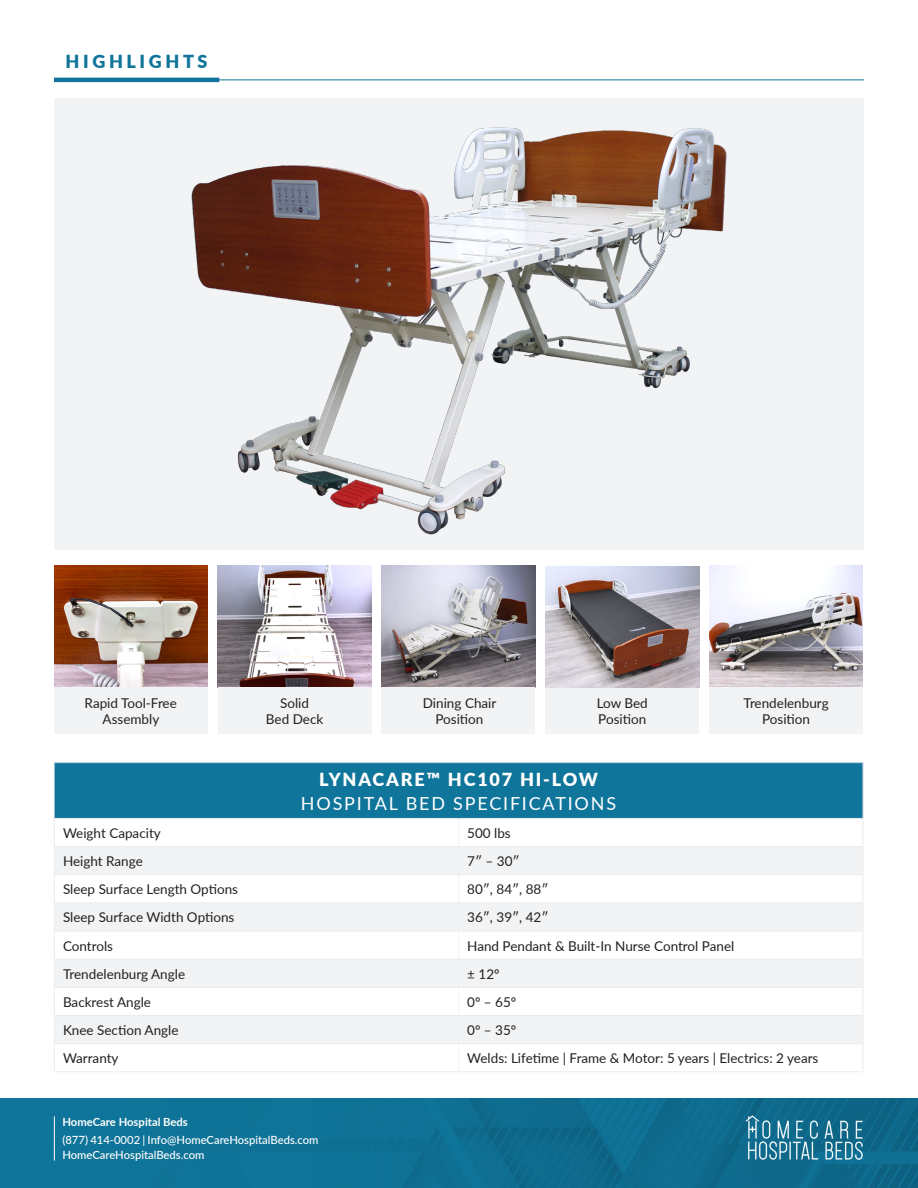
<style>
.page{position:relative;width:918px;height:1188px;background:#fff}
.page>*{position:absolute;margin:0;border:0;box-sizing:border-box;transform-origin:0 0}
.t1{font:18px "Lato";letter-spacing:.1em;color:#fff}
.t2{font:900 18px "Lato";letter-spacing:.1em;color:#fff}
.t3{font:900 18px "Lato";letter-spacing:.2em;color:#10759a}
.t4{font:13.5px/16.2px "Lato";color:#231f20;text-align:center}
.t5{font:500 11.25px "Lato";color:#fff}
.t6{font:700 11.25px "Lato";color:#fff}
</style>
<div class="page">
<div style="left:54px;top:98px;width:810px;height:452px;background:#f2f3f4"></div>
<img style="left:54px;top:566px;width:154px;height:122px">
<img style="left:218px;top:566px;width:153px;height:122px">
<hr style="left:54px;top:79px;width:810px;height:1px;background:#10759a">
<hr style="left:54px;top:78px;width:165px;height:4px;background:#10759a">
<img style="left:191px;top:127px;width:536px;height:408px">
<img style="left:0;top:1099px;width:918px;height:89px">
<img style="left:742px;top:1113px;width:122px;height:51px">
<hr style="left:54px;top:1116px;width:1px;height:45px;background:#fff">
<img style="left:382px;top:566px;width:153px;height:122px">
<div style="left:382px;top:688px;width:153px;height:46px;background:#f2f3f4"></div>
<img style="left:709px;top:566px;width:154px;height:122px">
<div style="left:709px;top:688px;width:154px;height:46px;background:#f2f3f4"></div>
<div style="left:218px;top:688px;width:153px;height:46px;background:#f2f3f4"></div>
<div style="left:546px;top:688px;width:153px;height:46px;background:#f2f3f4"></div>
<div style="left:54px;top:688px;width:154px;height:46px;background:#f2f3f4"></div>
<img style="left:546px;top:567px;width:153px;height:121px">
<div style="left:54px;top:763px;width:809px;height:55px;background:#10759a"></div>
<hr style="left:54px;top:762px;width:405px;height:1px;background:#b6c7d9">
<hr style="left:54px;top:763px;width:1px;height:55px;background:#b6c7d9">
<hr style="left:459px;top:762px;width:404px;height:1px;background:#b6c7d9">
<hr style="left:862px;top:763px;width:1px;height:55px;background:#b6c7d9">
<hr style="left:54px;top:818px;width:405px;height:1px;background:#ececee">
<hr style="left:459px;top:818px;width:404px;height:1px;background:#ececee">
<svg style="left:54px;top:819px;width:809px;height:252px"></svg>
<hr style="left:54px;top:1071px;width:405px;height:1px;background:#ececee">
<hr style="left:459px;top:1071px;width:404px;height:1px;background:#ececee">
<p class="t3" style="left:66px;top:48px;width:143px">HIGHLIGHTS</p>
<p class="t4" style="left:85px;top:695px;width:94px">Rapid Tool-Free</p>
<p class="t4" style="left:103px;top:711px;width:58px">Assembly</p>
<p class="t4" style="left:280px;top:695px;width:30px">Solid</p>
<p class="t4" style="left:266px;top:711px;width:59px">Bed Deck</p>
<p class="t4" style="left:423px;top:695px;width:75px">Dining Chair<br>Position</p>
<p class="t4" style="left:597px;top:695px;width:53px">Low Bed</p>
<p class="t4" style="left:598px;top:711px;width:49px">Position</p>
<p class="t2" style="left:319px;top:766px;width:280px">LYNACARE™ HC107 HI-LOW</p>
<p class="t1" style="left:301px;top:790px;width:317px">HOSPITAL BED SPECIFICATIONS</p>
<p class="t4" style="left:744px;top:695px;width:87px">Trendelenburg</p>
<p class="t4" style="left:762px;top:711px;width:49px">Position</p>
<p class="t4" style="left:63px;top:824px;width:99px">Weight Capacity</p>
<p class="t4" style="left:467px;top:824px;width:45px">500 lbs</p>
<p class="t4" style="left:63px;top:853px;width:81px">Height Range</p>
<p class="t4" style="left:467px;top:853px;width:54px">7″ – 30″</p>
<p class="t4" style="left:63px;top:881px;width:177px">Sleep Surface Length Options</p>
<p class="t4" style="left:467px;top:881px;width:83px">80″, 84″, 88″</p>
<p class="t4" style="left:63px;top:909px;width:173px">Sleep Surface Width Options</p>
<p class="t4" style="left:467px;top:909px;width:83px">36″, 39″, 42″</p>
<p class="t4" style="left:63px;top:937px;width:52px">Controls</p>
<p class="t4" style="left:467px;top:937px;width:269px">Hand Pendant &amp; Built-In Nurse Control Panel</p>
<p class="t4" style="left:63px;top:965px;width:124px">Trendelenburg Angle</p>
<p class="t4" style="left:467px;top:965px;width:34px">± 12º</p>
<p class="t4" style="left:63px;top:993px;width:90px">Backrest Angle</p>
<p class="t4" style="left:467px;top:993px;width:51px">0º – 65º</p>
<p class="t4" style="left:63px;top:1021px;width:117px">Knee Section Angle</p>
<p class="t4" style="left:467px;top:1021px;width:51px">0º – 35º</p>
<p class="t4" style="left:63px;top:1050px;width:57px">Warranty</p>
<p class="t4" style="left:467px;top:1050px;width:353px">Welds: Lifetime | Frame &amp; Motor: 5 years | Electrics: 2 years</p>
<p class="t6" style="left:62px;top:1114px;width:127px">HomeCare Hospital Beds</p>
<p class="t5" style="left:62px;top:1132px;width:258px">(877) 414-0002 | Info@HomeCareHospitalBeds.com</p>
<p class="t5" style="left:62px;top:1147px;width:143px">HomeCareHospitalBeds.com</p>
</div>
